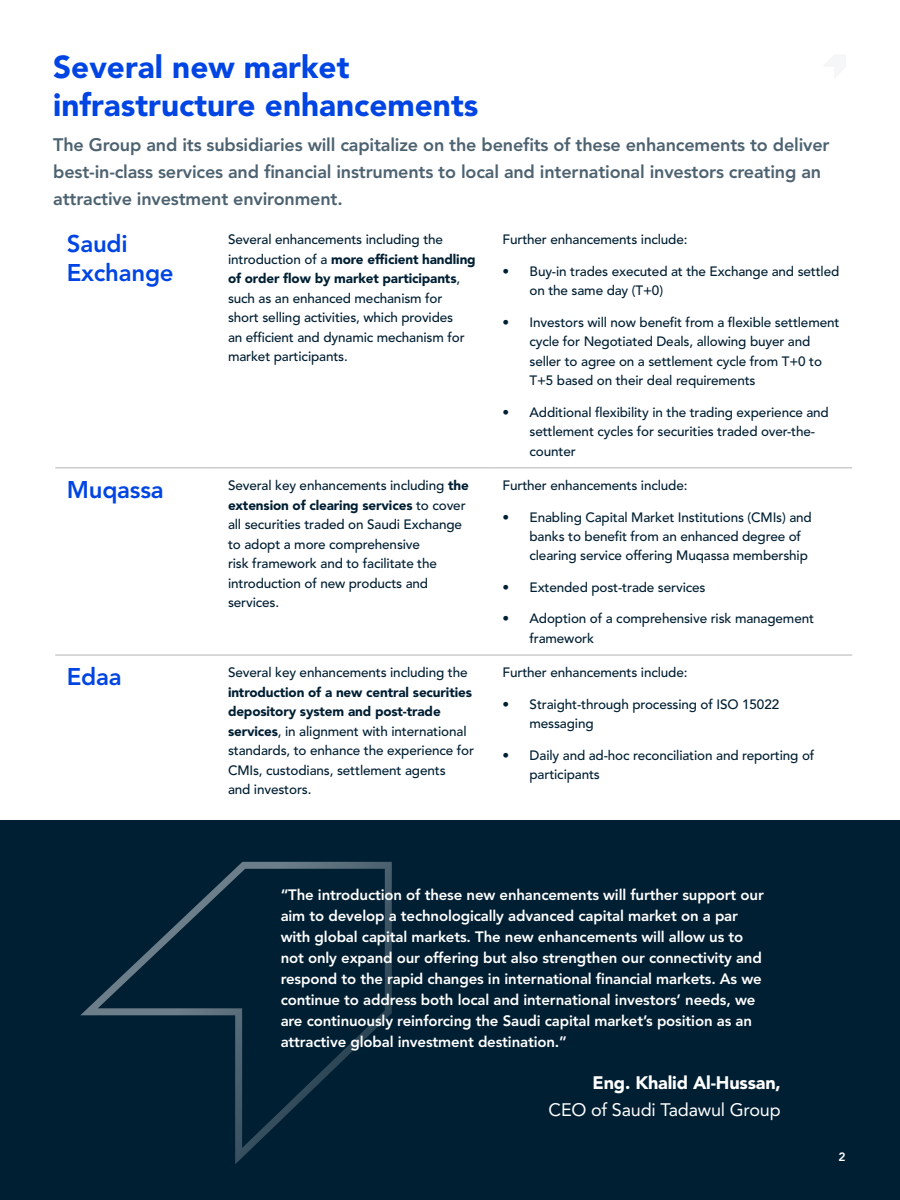
<style>
.page{position:relative;width:900px;height:1200px;background:#fff}
.page>*{position:absolute;margin:0;border:0;box-sizing:border-box;transform-origin:0 0}
.t1{font:900 31.5px/37.5px "Avenir LT Std";color:#0045e3}
.t2{font:800 24px/28.5px "Avenir LT Std";letter-spacing:-.01em;color:#0045e3}
.t3{font:800 18px/27px "Avenir LT Std";letter-spacing:-.01em;color:#4d6270}
.t4{font:18px "Avenir LT Std";letter-spacing:-.01em;color:#fff}
.t5{font:900 18px "Avenir LT Std";letter-spacing:-.01em;color:#fff}
.t6{font:800 15px/21px "Avenir LT Std";letter-spacing:-.01em;color:#fff}
.t7{font:500 13.5px/19.5px "Avenir LT Std";letter-spacing:-.01em;color:#001f33}
.t8{font:800 12px "Avenir LT Std";color:#fff}
.s1{font-weight:900}
</style>
<div class="page">
<div style="left:0;top:820px;width:900px;height:380px;background:#001f33"></div>
<hr style="left:55px;top:467px;width:161px;height:1px;background:#b3b3b3">
<hr style="left:216px;top:467px;width:274px;height:1px;background:#b3b3b3">
<hr style="left:490px;top:467px;width:362px;height:1px;background:#b3b3b3">
<hr style="left:55px;top:655px;width:161px;height:1px;background:#b3b3b3">
<hr style="left:216px;top:655px;width:274px;height:1px;background:#b3b3b3">
<hr style="left:490px;top:655px;width:362px;height:1px;background:#b3b3b3">
<svg style="left:80px;top:862px;width:312px;height:302px"></svg>
<h1 class="t1" style="left:53px;top:48px;width:427px">Several new market infrastructure enhancements</h1>
<h3 class="t3" style="left:53px;top:131px;width:778px">The Group and its subsidiaries will capitalize on the benefits of these enhancements to deliver best-in-class services and financial instruments to local and international investors creating an attractive investment environment.</h3>
<h2 class="t2" style="left:67px;top:230px;width:108px">Saudi<br>Exchange</h2>
<p class="t7" style="left:228px;top:230px;width:249px">Several enhancements including the introduction of a <span class="s1">more efficient handling of order flow by market participants</span>, such as an enhanced mechanism for short selling activities, which provides<br>an efficient and dynamic mechanism for market participants.</p>
<p class="t7" style="left:502px;top:230px;width:187px">Further enhancements include:</p>
<p class="t7" style="left:529px;top:262px;width:311px;text-indent:-27px">• Buy-in trades executed at the Exchange and settled on the same day (T+0)</p>
<p class="t7" style="left:529px;top:313px;width:311px;text-indent:-27px">• Investors will now benefit from a flexible settlement cycle for Negotiated Deals, allowing buyer and seller to agree on a settlement cycle from T+0 to T+5 based on their deal requirements</p>
<p class="t7" style="left:529px;top:403px;width:301px;text-indent:-27px">• Additional flexibility in the trading experience and settlement cycles for securities traded over-the&shy;counter</p>
<h2 class="t2" style="left:67px;top:475px;width:98px">Muqassa</h2>
<p class="t7" style="left:228px;top:476px;width:242px">Several key enhancements including <span class="s1">the extension of clearing services</span> to cover all securities traded on Saudi Exchange to adopt a more comprehensive<br>risk framework and to facilitate the introduction of new products and services.</p>
<p class="t7" style="left:502px;top:476px;width:187px">Further enhancements include:</p>
<p class="t7" style="left:529px;top:507px;width:284px;text-indent:-27px">• Enabling Capital Market Institutions (CMIs) and banks to benefit from an enhanced degree of clearing service offering Muqassa membership</p>
<p class="t7" style="left:502px;top:578px;width:205px">• Extended post-trade services</p>
<p class="t7" style="left:529px;top:609px;width:286px;text-indent:-27px">• Adoption of a comprehensive risk management framework</p>
<h2 class="t2" style="left:67px;top:663px;width:56px">Edaa</h2>
<p class="t7" style="left:228px;top:663px;width:241px">Several key enhancements including the</p>
<p class="t7" style="left:228px;top:683px;width:248px"><span class="s1">introduction of a new central securities depository system and post-trade services</span>, in alignment with international standards, to enhance the experience for CMIs, custodians, settlement agents<br>and investors.</p>
<p class="t7" style="left:502px;top:663px;width:187px">Further enhancements include:</p>
<p class="t7" style="left:529px;top:695px;width:251px;text-indent:-27px">• Straight-through processing of ISO 15022 messaging</p>
<p class="t7" style="left:529px;top:746px;width:286px;text-indent:-27px">• Daily and ad-hoc reconciliation and reporting of participants</p>
<p class="t6" style="left:281px;top:884px;width:485px">“The introduction of these new enhancements will further support our aim to develop a technologically advanced capital market on a par with global capital markets. The new enhancements will allow us to not only expand our offering but also strengthen our connectivity and respond to the rapid changes in international financial markets. As we continue to address both local and international investors’ needs, we are continuously reinforcing the Saudi capital market’s position as an attractive global investment destination.”</p>
<h3 class="t5" style="left:593px;top:1072px;width:190px">Eng. Khalid Al-Hussan,</h3>
<h3 class="t4" style="left:549px;top:1100px;width:234px">CEO of Saudi Tadawul Group</h3>
<p class="t8" style="left:839px;top:1150px;width:9px">2</p>
</div>
